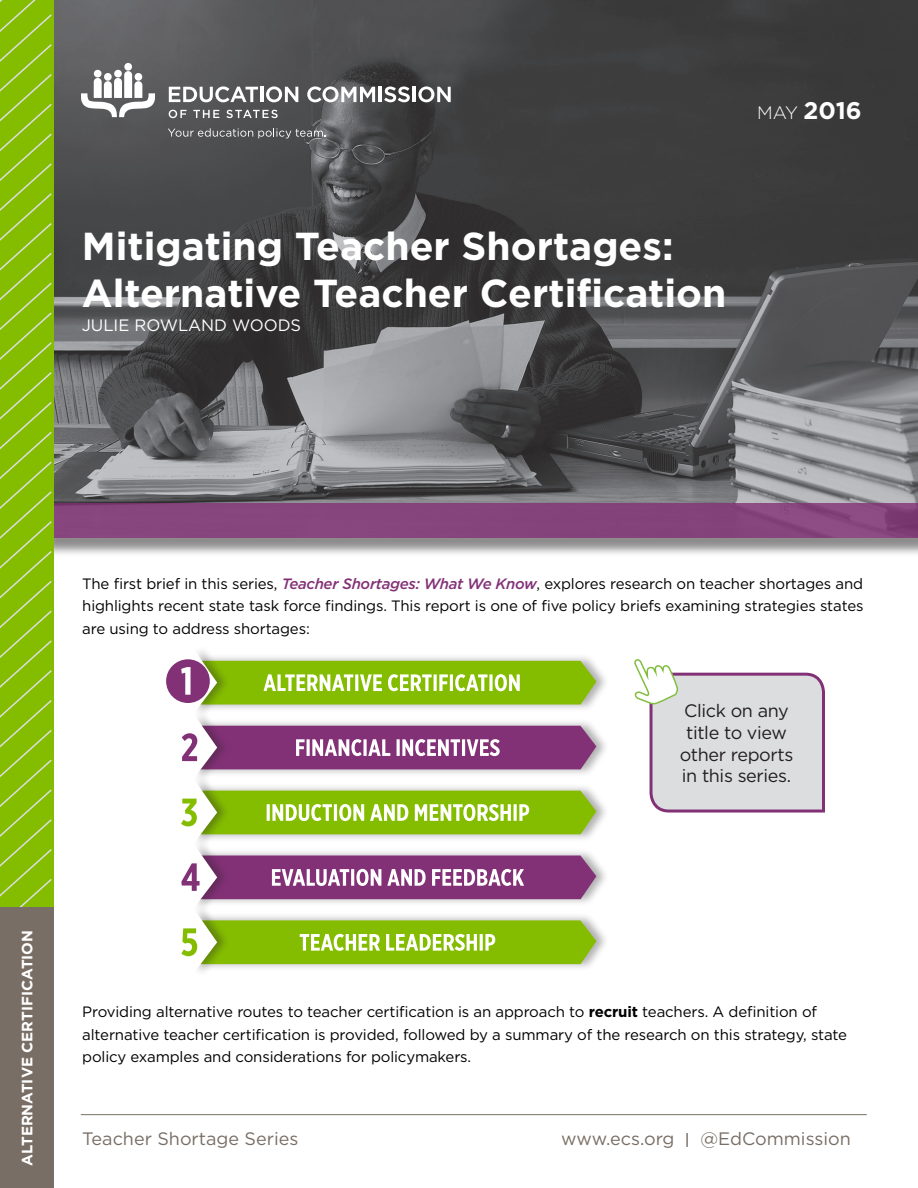
<style>
.page{position:relative;width:918px;height:1188px;background:#fff}
.page>*{position:absolute;margin:0;border:0;box-sizing:border-box;transform-origin:0 0}
.t1{font:700 39px/46.8px "Gotham";color:#fff}
.t2{font:700 24px "Gotham";color:#fff}
.t3{font:18px "Gotham";color:#796e65}
.t4{font:18px/21.6px "Gotham";letter-spacing:-.02em;color:#231f20;text-align:center}
.Body-ECS{font:16.5px "Gotham";color:#fff}
.BODY_10_15{font:15px/22.5px "Gotham";letter-spacing:-.01em;color:#000;text-align:justify}
.t5{font:700 15px "Gotham";color:#fff}
.s1{font-weight:300;font-size:18px}
.s2{font-weight:500;font-style:italic;color:#833177}
.s3{font-weight:700}
.s4{font-weight:500;font-size:15px}
</style>
<div class="page">
<img style="left:53px;top:0;width:865px;height:504px">
<div style="left:40px;top:506px;width:878px;height:51px;background:#231f20;opacity:.65"></div>
<div style="left:42px;top:504px;width:876px;height:34px;background:#86457d"></div>
<div style="left:124px;top:63px;width:8px;height:8px;background:#fff;border-radius:50%"></div>
<svg style="left:81px;top:71px;width:74px;height:46px"></svg>
<svg style="left:168px;top:128px;width:158px;height:10px;background:#707172"></svg>
<svg style="left:169px;top:86px;width:89px;height:16px"></svg>
<hr style="left:260px;top:87px;width:3px;height:15px;background:#fff">
<svg style="left:266px;top:86px;width:32px;height:16px"></svg>
<svg style="left:307px;top:86px;width:68px;height:16px"></svg>
<hr style="left:379px;top:87px;width:3px;height:15px;background:#fff">
<svg style="left:384px;top:86px;width:26px;height:16px"></svg>
<hr style="left:413px;top:87px;width:3px;height:15px;background:#fff">
<svg style="left:418px;top:86px;width:33px;height:16px"></svg>
<svg style="left:169px;top:110px;width:18px;height:8px"></svg>
<svg style="left:193px;top:110px;width:26px;height:8px"></svg>
<svg style="left:226px;top:110px;width:52px;height:8px"></svg>
<svg style="left:0;top:0;width:53px;height:908px;background:#89be0e"></svg>
<div style="left:0;top:908px;width:53px;height:280px;background:#796e65"></div>
<hr style="left:81px;top:1114px;width:786px;height:1px;background:#796e65">
<div style="left:198px;top:653px;width:412px;height:59px;background:#231f20;opacity:.35"></div>
<div style="left:198px;top:783px;width:412px;height:59px;background:#231f20;opacity:.35"></div>
<div style="left:198px;top:718px;width:412px;height:59px;background:#231f20;opacity:.35"></div>
<div style="left:198px;top:848px;width:412px;height:59px;background:#231f20;opacity:.35"></div>
<div style="left:198px;top:913px;width:412px;height:59px;background:#231f20;opacity:.35"></div>
<div style="left:166px;top:659px;width:44px;height:44px;background:#833177;border-radius:50%"></div>
<svg style="left:181px;top:651px;width:415px;height:321px"></svg>
<svg style="left:634px;top:659px;width:191px;height:154px"></svg>
<p class="t2" style="left:757px;top:94px;width:106px"><span class="s1">MAY</span> 2016</p>
<p class="t1" style="left:82px;top:222px;width:646px">Mitigating Teacher Shortages:<br>Alternative Teacher Certification</p>
<p class="Body-ECS" style="left:82px;top:314px;width:221px">JULIE ROWLAND WOODS</p>
<p class="BODY_10_15" style="left:82px;top:572px;width:783px">The first brief in this series, <span class="s2">Teacher Shortages: What We Know</span>, explores research on teacher shortages and highlights recent state task force findings. This report is one of five policy briefs examining strategies states are using to address shortages:</p>
<p class="t4" style="left:680px;top:700px;width:115px">Click on any title to view other reports in this series.</p>
<p class="t5" style="left:17px;top:1166px;width:237px;rotate:-90deg">ALTERNATIVE CERTIFICATION</p>
<p class="BODY_10_15" style="left:82px;top:1000px;width:766px;text-align:left">Providing alternative routes to teacher certification is an approach to <span class="s3">recruit</span> teachers. A definition of alternative teacher certification is provided, followed by a summary of the research on this strategy, state policy examples and considerations for policymakers.</p>
<p class="t3" style="left:82px;top:1127px;width:218px">Teacher Shortage Series</p>
<p class="t3" style="left:561px;top:1127px;width:291px">www.ecs.org <span class="s4">|</span> @EdCommission</p>
</div>
